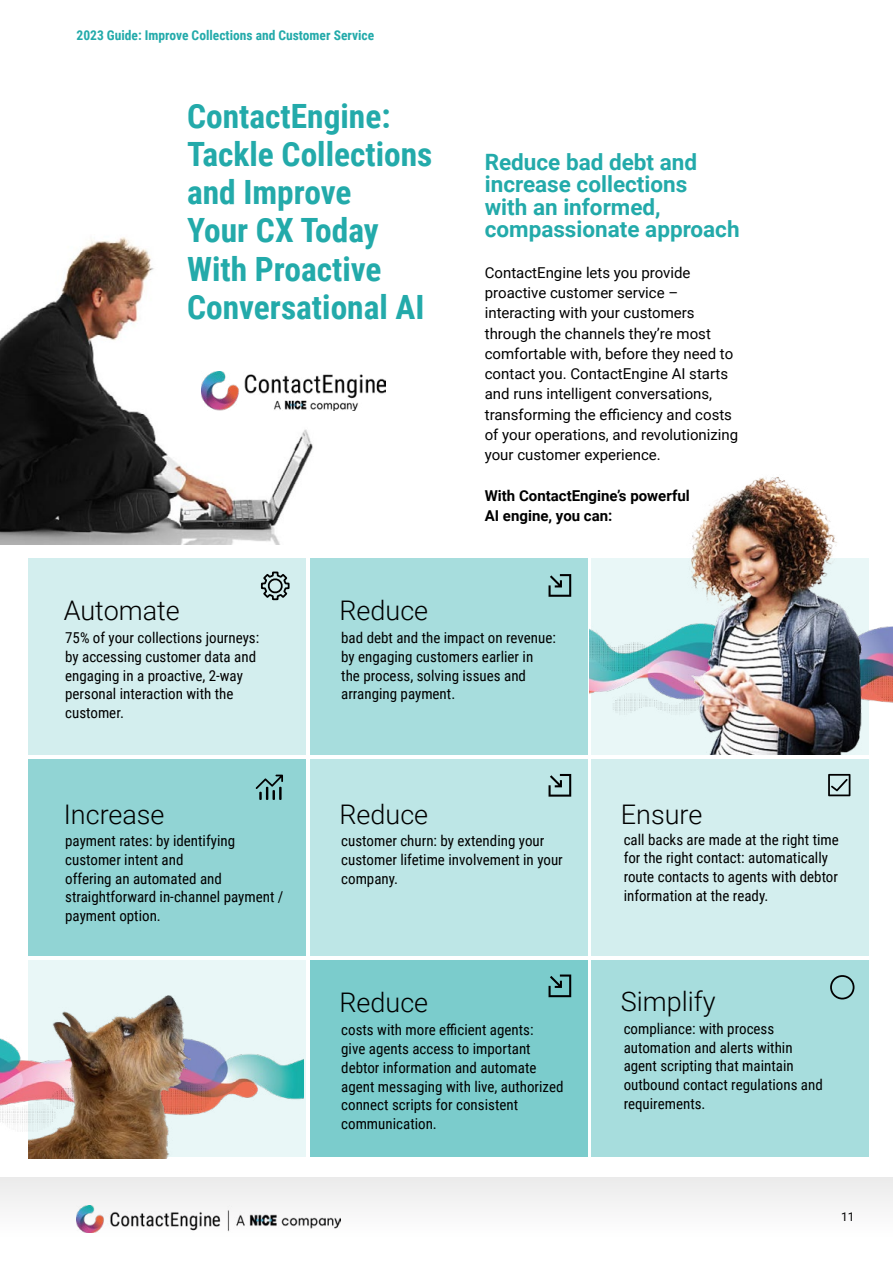
<style>
.page{position:relative;width:893px;height:1263px;background:#fff}
.page>*{position:absolute;margin:0;border:0;box-sizing:border-box;transform-origin:0 0}
.t1{font:700 33.45px/38.2px "Roboto Condensed";color:#23aaaa}
.t2{font:300 27px "Roboto";color:#000}
.t3{font:700 22.5px/22.5px "Roboto";color:#23aaaa}
.t4{font:15px/18.8px "Roboto Condensed";color:#000}
.t5{font:15px/20.2px "Roboto";color:#000}
.t6{font:700 15px/20.2px "Roboto";color:#000}
.t7{font:700 13.5px "Roboto Condensed";color:#23aaaa}
.t8{font:12px "Roboto";color:#000}
</style>
<div class="page">
<div style="left:0;top:1178px;width:893px;height:85px;background:linear-gradient(to right,#f8f7f8,#f8f8f8)"></div>
<img style="left:77px;top:1205px;width:263px;height:28px">
<img style="left:0;top:237px;width:313px;height:307px">
<div style="left:28px;top:558px;width:278px;height:197px;background:#d3eeee"></div>
<div style="left:310px;top:558px;width:277px;height:197px;background:#a7dddd"></div>
<div style="left:591px;top:558px;width:278px;height:197px;background:#e9f7f7"></div>
<div style="left:28px;top:759px;width:278px;height:197px;background:#91d4d4"></div>
<div style="left:310px;top:759px;width:277px;height:197px;background:#bde6e6"></div>
<div style="left:591px;top:759px;width:278px;height:197px;background:#d3eeee"></div>
<div style="left:28px;top:960px;width:278px;height:197px;background:#e9f7f7"></div>
<div style="left:310px;top:960px;width:277px;height:197px;background:#7bcccc"></div>
<div style="left:591px;top:960px;width:278px;height:197px;background:#a7dddd"></div>
<svg style="left:549px;top:574px;width:22px;height:23px"></svg>
<svg style="left:549px;top:774px;width:22px;height:23px"></svg>
<svg style="left:549px;top:974px;width:22px;height:23px"></svg>
<svg style="left:256px;top:775px;width:27px;height:25px"></svg>
<svg style="left:260px;top:571px;width:30px;height:30px"></svg>
<svg style="left:828px;top:774px;width:22px;height:22px"></svg>
<img style="left:201px;top:372px;width:184px;height:39px">
<div style="left:830px;top:975px;width:24px;height:24px;border:2px solid #000;border-radius:50%"></div>
<img style="left:590px;top:626px;width:303px;height:93px">
<img style="left:685px;top:477px;width:176px;height:277px">
<img style="left:0;top:1038px;width:303px;height:94px">
<img style="left:28px;top:995px;width:162px;height:164px">
<p class="t7" style="left:77px;top:26px;width:299px">2023 Guide: Improve Collections and Customer Service</p>
<p class="t1" style="left:187px;top:96px;width:247px">ContactEngine:<br>Tackle Collections and Improve<br>Your CX Today<br>With Proactive<br>Conversational AI</p>
<p class="t2" style="left:64px;top:591px;width:118px">Automate</p>
<p class="t2" style="left:339px;top:591px;width:90px">Reduce</p>
<p class="t3" style="left:485px;top:150px;width:256px">Reduce bad debt and increase collections<br>with an informed, compassionate approach</p>
<p class="t5" style="left:485px;top:262px;width:255px">ContactEngine lets you provide proactive customer service – interacting with your customers through the channels they’re most comfortable with, before they need to contact you. ContactEngine AI starts and runs intelligent conversations, transforming the efficiency and costs of your operations, and revolutionizing your customer experience.</p>
<p class="t6" style="left:485px;top:485px;width:207px">With ContactEngine’s powerful<br>AI engine, you can:</p>
<p class="t4" style="left:65px;top:628px;width:196px">75% of your collections journeys: by accessing customer data and engaging in a proactive, 2-way personal interaction with the customer.</p>
<p class="t4" style="left:341px;top:628px;width:216px">bad debt and the impact on revenue: by engaging customers earlier in<br>the process, solving issues and arranging payment.</p>
<p class="t2" style="left:64px;top:795px;width:102px">Increase</p>
<p class="t2" style="left:339px;top:795px;width:90px">Reduce</p>
<p class="t2" style="left:621px;top:795px;width:83px">Ensure</p>
<p class="t4" style="left:65px;top:831px;width:171px">payment rates: by identifying customer intent and</p>
<p class="t4" style="left:65px;top:868px;width:220px">offering an automated and straightforward in-channel payment / payment option.</p>
<p class="t4" style="left:341px;top:831px;width:223px">customer churn: by extending your customer lifetime involvement in your company.</p>
<p class="t4" style="left:624px;top:829px;width:217px">call backs are made at the right time for the right contact: automatically route contacts to agents with debtor information at the ready.</p>
<p class="t2" style="left:339px;top:984px;width:90px">Reduce</p>
<p class="t2" style="left:621px;top:983px;width:96px">Simplify</p>
<p class="t4" style="left:341px;top:1020px;width:224px">costs with more efficient agents:<br>give agents access to important debtor information and automate agent messaging with live, authorized connect scripts for consistent communication.</p>
<p class="t4" style="left:624px;top:1019px;width:201px">compliance: with process automation and alerts within agent scripting that maintain outbound contact regulations and requirements.</p>
<p class="t8" style="left:841px;top:1208px;width:15px">11</p>
</div>
